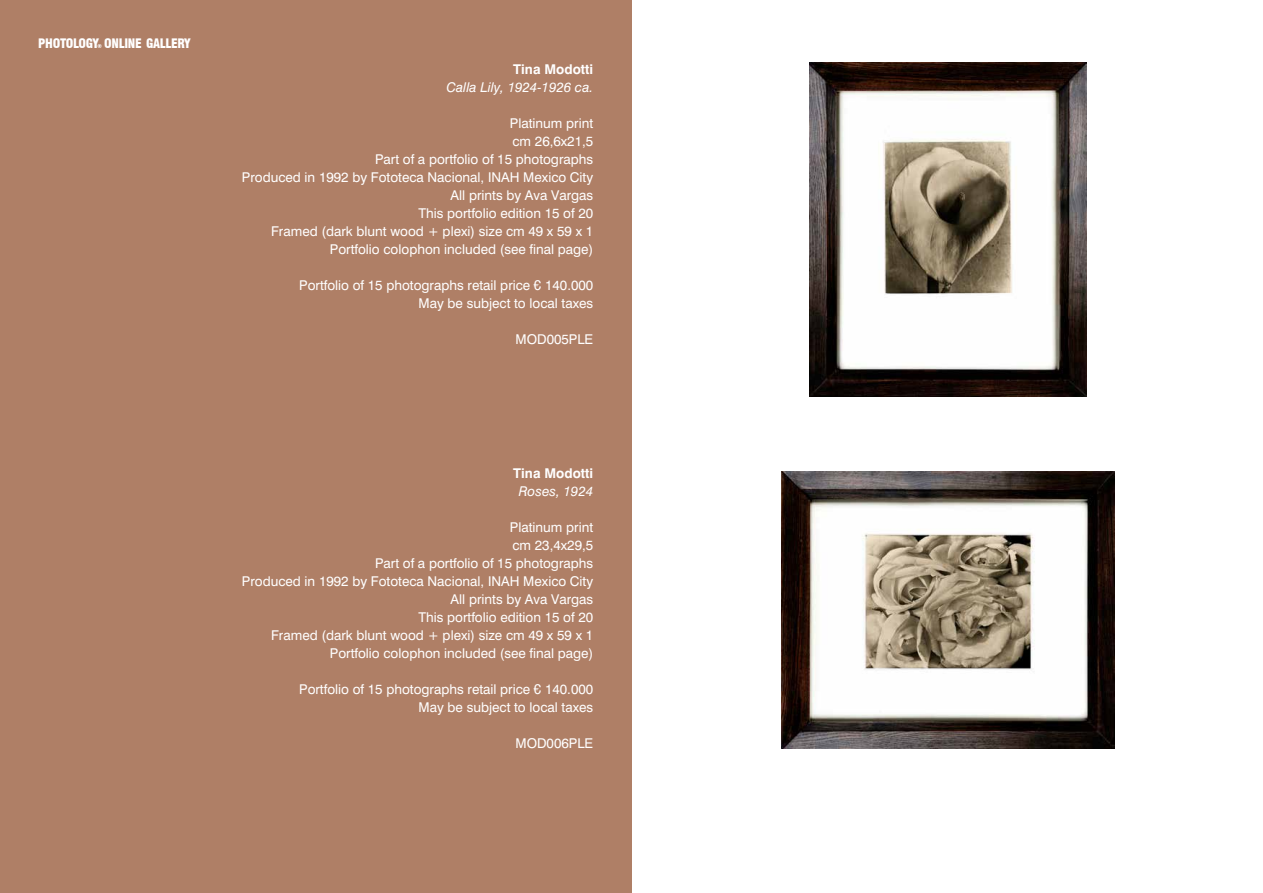
<style>
.page{position:relative;width:1263px;height:893px;background:#fff}
.page>*{position:absolute;margin:0;border:0;box-sizing:border-box;transform-origin:0 0}
.t1{font:13.5px/18px "Swis 721 BT Regular 2";color:#fff;text-align:right}
.t2{font:13.5px "Swis 721 BT Regular 3";color:#fff}
.t3{font:700 13.5px "Swiss 721 BT";color:#fff}
.t4{font:900 condensed 12.75px "Swiss 721 BT";letter-spacing:-.025em;color:#fff}
.t5{font:900 condensed 5.4px "Swiss 721 BT";color:#fff}
</style>
<div class="page">
<div style="left:0;top:0;width:631px;height:893px;background:#af7f66"></div>
<img style="left:781px;top:472px;width:333px;height:276px">
<img style="left:809px;top:63px;width:277px;height:334px">
<p class="t4" style="left:38px;top:36px;width:154px">PHOTOLOGY ONLINE GALLERY</p>
<p class="t5" style="left:97px;top:43px;width:6px">®</p>
<p class="t3" style="left:513px;top:61px;width:81px">Tina Modotti</p>
<p class="t2" style="left:447px;top:79px;width:148px">Calla Lily, 1924-1926 ca.</p>
<p class="t1" style="left:242px;top:114px;width:353px">Platinum print<br>cm 26,6x21,5<br>Part of a portfolio of 15 photographs<br>Produced in 1992 by Fototeca Nacional, INAH Mexico City All prints by Ava Vargas<br>This portfolio edition 15 of 20<br>Framed (dark blunt wood + plexi) size cm 49 x 59 x 1<br>Portfolio colophon included (see final page)</p>
<p class="t1" style="left:299px;top:276px;width:296px">Portfolio of 15 photographs retail price € 140.000<br>May be subject to local taxes</p>
<p class="t1" style="left:515px;top:330px;width:79px">MOD005PLE</p>
<p class="t3" style="left:513px;top:465px;width:81px">Tina Modotti</p>
<p class="t2" style="left:519px;top:483px;width:76px">Roses, 1924</p>
<p class="t1" style="left:242px;top:518px;width:353px">Platinum print<br>cm 23,4x29,5<br>Part of a portfolio of 15 photographs<br>Produced in 1992 by Fototeca Nacional, INAH Mexico City All prints by Ava Vargas<br>This portfolio edition 15 of 20<br>Framed (dark blunt wood + plexi) size cm 49 x 59 x 1<br>Portfolio colophon included (see final page)</p>
<p class="t1" style="left:299px;top:680px;width:296px">Portfolio of 15 photographs retail price € 140.000<br>May be subject to local taxes</p>
<p class="t1" style="left:515px;top:734px;width:79px">MOD006PLE</p>
</div>
